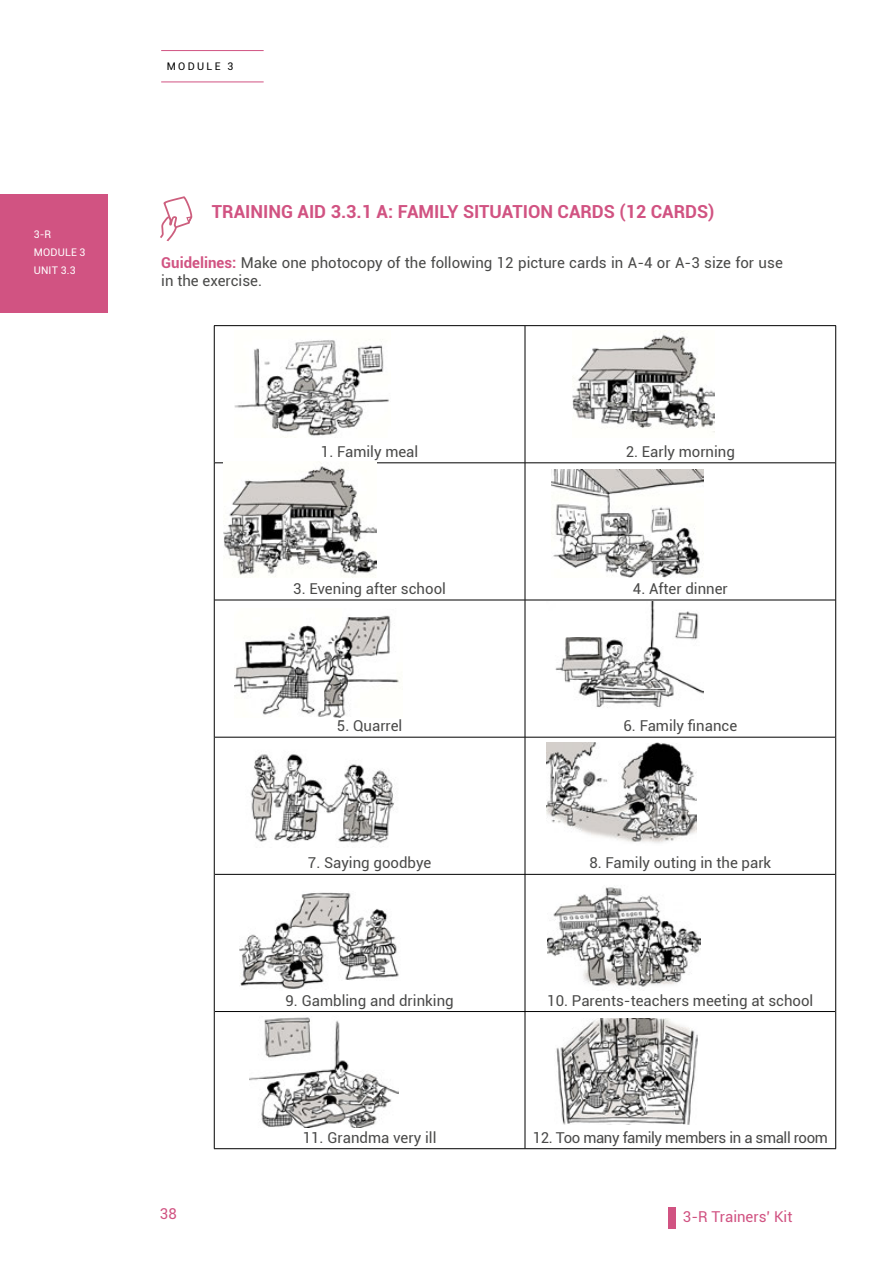
<style>
.page{position:relative;width:893px;height:1263px;background:#fff}
.page>*{position:absolute;margin:0;border:0;box-sizing:border-box;transform-origin:0 0}
.t1{font:700 18px "Roboto";color:#d15382}
.t2{font:15px/18px "Roboto";color:#4a4a49}
.t3{font:15px "Roboto";letter-spacing:-.025em;color:#4a4a49}
.t4{font:15px "Roboto";color:#d15382}
.t5{font:10.5px/18px "Roboto";letter-spacing:.02em;color:#fff}
.t6{font:10.5px "Roboto";letter-spacing:.22em;color:#000}
.s1{font-weight:700;color:#d15382}
</style>
<div class="page">
<div style="left:669px;top:1207px;width:7px;height:21px;background:#d15382"></div>
<div style="left:0;top:194px;width:108px;height:118px;background:#d15382"></div>
<hr style="left:161px;top:50px;width:103px;height:1px;background:#d15382">
<hr style="left:161px;top:82px;width:103px;height:1px;background:#d15382">
<svg style="left:160px;top:196px;width:32px;height:45px"></svg>
<hr style="left:525px;top:326px;width:1px;height:137px;background:#000">
<hr style="left:215px;top:463px;width:310px;height:1px;background:#000">
<hr style="left:525px;top:463px;width:310px;height:1px;background:#000">
<hr style="left:525px;top:463px;width:1px;height:137px;background:#000">
<hr style="left:215px;top:600px;width:310px;height:1px;background:#000">
<hr style="left:525px;top:600px;width:310px;height:1px;background:#000">
<hr style="left:525px;top:600px;width:1px;height:137px;background:#000">
<hr style="left:215px;top:737px;width:310px;height:1px;background:#000">
<hr style="left:525px;top:737px;width:310px;height:1px;background:#000">
<hr style="left:525px;top:737px;width:1px;height:137px;background:#000">
<hr style="left:215px;top:874px;width:310px;height:1px;background:#000">
<hr style="left:525px;top:874px;width:310px;height:1px;background:#000">
<hr style="left:525px;top:874px;width:1px;height:137px;background:#000">
<hr style="left:215px;top:1011px;width:310px;height:1px;background:#000">
<hr style="left:525px;top:1011px;width:310px;height:1px;background:#000">
<hr style="left:525px;top:1012px;width:1px;height:136px;background:#000">
<hr style="left:214px;top:325px;width:311px;height:1px;background:#000">
<hr style="left:214px;top:326px;width:1px;height:137px;background:#000">
<hr style="left:525px;top:325px;width:311px;height:1px;background:#000">
<hr style="left:835px;top:326px;width:1px;height:137px;background:#000">
<hr style="left:214px;top:463px;width:1px;height:137px;background:#000">
<hr style="left:835px;top:463px;width:1px;height:137px;background:#000">
<hr style="left:214px;top:600px;width:1px;height:137px;background:#000">
<hr style="left:835px;top:600px;width:1px;height:137px;background:#000">
<hr style="left:214px;top:737px;width:1px;height:137px;background:#000">
<hr style="left:835px;top:737px;width:1px;height:137px;background:#000">
<hr style="left:214px;top:874px;width:1px;height:137px;background:#000">
<hr style="left:835px;top:874px;width:1px;height:137px;background:#000">
<hr style="left:214px;top:1011px;width:1px;height:137px;background:#000">
<hr style="left:835px;top:1011px;width:1px;height:137px;background:#000">
<hr style="left:214px;top:1148px;width:311px;height:1px;background:#000">
<hr style="left:525px;top:1148px;width:311px;height:1px;background:#000">
<img style="left:239px;top:892px;width:160px;height:97px">
<img style="left:234px;top:339px;width:155px;height:98px">
<img style="left:547px;top:886px;width:153px;height:101px">
<img style="left:250px;top:1017px;width:148px;height:110px">
<img style="left:556px;top:1018px;width:142px;height:106px">
<img style="left:572px;top:330px;width:142px;height:102px">
<img style="left:223px;top:463px;width:154px;height:115px">
<img style="left:552px;top:470px;width:152px;height:108px">
<img style="left:234px;top:615px;width:166px;height:103px">
<img style="left:555px;top:601px;width:149px;height:107px">
<img style="left:250px;top:754px;width:144px;height:89px">
<img style="left:547px;top:743px;width:149px;height:100px">
<p class="t5" style="left:34px;top:225px;width:53px">3-R<br>MODULE 3<br>UNIT 3.3</p>
<p class="t6" style="left:167px;top:59px;width:68px">MODULE 3</p>
<p class="t1" style="left:212px;top:199px;width:504px">TRAINING AID 3.3.1 A: FAMILY SITUATION CARDS (12 CARDS)</p>
<p class="t2" style="left:161px;top:253px;width:623px"><span class="s1">Guidelines:</span> Make one photocopy of the following 12 picture cards in A-4 or A-3 size for use in the exercise.</p>
<p class="t2" style="left:321px;top:442px;width:99px">1. Family meal</p>
<p class="t2" style="left:626px;top:442px;width:111px">2. Early morning</p>
<p class="t2" style="left:293px;top:579px;width:154px">3. Evening after school</p>
<p class="t2" style="left:633px;top:579px;width:96px">4. After dinner</p>
<p class="t2" style="left:337px;top:716px;width:67px">5. Quarrel</p>
<p class="t2" style="left:623px;top:716px;width:115px">6. Family finance</p>
<p class="t2" style="left:308px;top:853px;width:125px">7. Saying goodbye</p>
<p class="t2" style="left:589px;top:853px;width:183px">8. Family outing in the park</p>
<p class="t2" style="left:285px;top:991px;width:170px">9. Gambling and drinking</p>
<p class="t2" style="left:547px;top:991px;width:268px">10. Parents-teachers meeting at school</p>
<p class="t2" style="left:303px;top:1128px;width:135px">11. Grandma very ill</p>
<p class="t3" style="left:533px;top:1127px;width:297px">12. Too many family members in a small room</p>
<p class="t4" style="left:160px;top:1203px;width:18px">38</p>
<p class="t4" style="left:683px;top:1206px;width:111px">3-R Trainers’ Kit</p>
</div>
